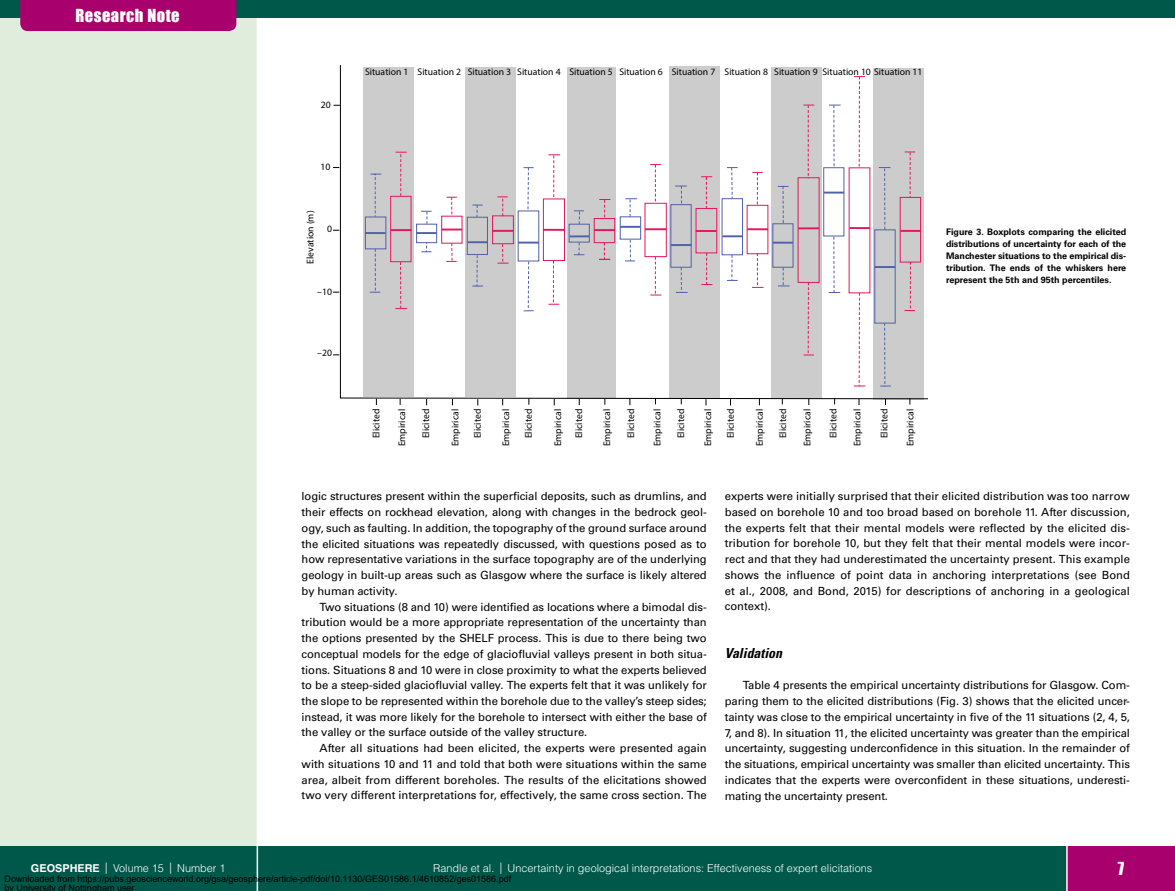
<style>
.page{position:relative;width:1175px;height:891px;background:#fff}
.page>*{position:absolute;margin:0;border:0;box-sizing:border-box;transform-origin:0 0}
.t1{font:16.5px "Impact";letter-spacing:.03em;color:#fff}
.t2{font:italic 700 condensed 13.8px "Univers LT Std";color:#000}
.t3{font:11.25px/15.8px "Univers LT Std";letter-spacing:-.01em;color:#000;text-align:justify}
.t4{font:300 10.8px "Helvetica LT Std";color:#fff}
.t5{font:9.75px "Myriad Pro";color:#000}
.t6{font:700 9px/12px "Univers LT Std";color:#000;text-align:justify}
.t7{font:9px/9px "Arial";color:#000}
.s1{font-weight:700}
.s2{font-size:11.25px}
</style>
<div class="page">
<div style="left:0;top:0;width:256px;height:891px;background:#e0ecdc"></div>
<div style="left:0;top:846px;width:1174px;height:45px;background:#00584a"></div>
<hr style="left:256px;top:0;width:2px;height:891px;background:#fff">
<div style="left:0;top:0;width:1174px;height:18px;background:#00584a"></div>
<div style="left:20px;top:0;width:216px;height:31px;background:#a8006c"></div>
<div style="left:1066px;top:846px;width:108px;height:45px;background:#a8006c"></div>
<hr style="left:1066px;top:846px;width:1px;height:45px;background:#fff">
<svg style="left:333px;top:65px;width:595px;height:335px"></svg>
<div style="left:365px;top:217px;width:21px;height:32px;border:1px solid #5061ab"></div>
<hr style="left:365px;top:232px;width:20px;height:2px;background:#5061ab">
<svg style="left:370px;top:174px;width:11px;height:43px"></svg>
<svg style="left:370px;top:249px;width:10px;height:44px"></svg>
<svg style="left:390px;top:167px;width:480px;height:126px"></svg>
<hr style="left:391px;top:229px;width:20px;height:2px;background:#e5175c">
<hr style="left:798px;top:227px;width:21px;height:2px;background:#e5175c">
<hr style="left:849px;top:227px;width:20px;height:2px;background:#e5175c">
<svg style="left:395px;top:152px;width:12px;height:44px"></svg>
<svg style="left:395px;top:262px;width:12px;height:47px"></svg>
<svg style="left:803px;top:105px;width:11px;height:73px"></svg>
<svg style="left:803px;top:282px;width:10px;height:74px"></svg>
<svg style="left:854px;top:76px;width:11px;height:92px"></svg>
<svg style="left:853px;top:293px;width:12px;height:93px"></svg>
<svg style="left:416px;top:154px;width:377px;height:157px"></svg>
<svg style="left:823px;top:105px;width:21px;height:188px"></svg>
<svg style="left:874px;top:167px;width:21px;height:220px;background:#c3c4c9"></svg>
<div style="left:900px;top:197px;width:20px;height:65px;border:1px solid #e5175c"></div>
<hr style="left:900px;top:230px;width:20px;height:2px;background:#e5175c">
<svg style="left:904px;top:262px;width:11px;height:49px"></svg>
<svg style="left:904px;top:152px;width:11px;height:46px"></svg>
<h1 class="t1" style="left:75px;top:3px;width:106px">Research Note</h1>
<p class="t5" style="left:321px;top:99px;width:11px">20</p>
<p class="t5" style="left:320px;top:161px;width:11px">10</p>
<p class="t5" style="left:304px;top:264px;width:55px;rotate:-90deg">Elevation (m)</p>
<p class="t5" style="left:327px;top:223px;width:6px">0</p>
<p class="t5" style="left:317px;top:285px;width:16px">–10</p>
<p class="t5" style="left:317px;top:347px;width:16px">–20</p>
<p class="t5" style="left:365px;top:66px;width:404px">Situation 1 Situation 2 Situation 3 Situation 4 Situation 5 Situation 6 Situation 7 Situation 8</p>
<p class="t5" style="left:774px;top:66px;width:150px">Situation 9 Situation 10 Situation 11</p>
<p class="t6" style="left:946px;top:226px;width:182px">Figure 3. Boxplots comparing the elicited distributions of uncertainty for each of the Manchester situations to the empirical dis&shy;tribution. The ends of the whiskers here represent the 5th and 95th percentiles.</p>
<p class="t5" style="left:370px;top:438px;width:31px;rotate:-90deg">Elicited</p>
<p class="t5" style="left:420px;top:438px;width:31px;rotate:-90deg">Elicited</p>
<p class="t5" style="left:471px;top:438px;width:31px;rotate:-90deg">Elicited</p>
<p class="t5" style="left:522px;top:438px;width:31px;rotate:-90deg">Elicited</p>
<p class="t5" style="left:573px;top:438px;width:31px;rotate:-90deg">Elicited</p>
<p class="t5" style="left:674px;top:438px;width:31px;rotate:-90deg">Elicited</p>
<p class="t5" style="left:777px;top:438px;width:31px;rotate:-90deg">Elicited</p>
<p class="t5" style="left:827px;top:438px;width:31px;rotate:-90deg">Elicited</p>
<p class="t5" style="left:601px;top:446px;width:39px;rotate:-90deg">Empirical</p>
<p class="t5" style="left:624px;top:438px;width:31px;rotate:-90deg">Elicited</p>
<p class="t5" style="left:724px;top:438px;width:31px;rotate:-90deg">Elicited</p>
<p class="t5" style="left:753px;top:446px;width:39px;rotate:-90deg">Empirical</p>
<p class="t5" style="left:878px;top:438px;width:31px;rotate:-90deg">Elicited</p>
<p class="t5" style="left:904px;top:446px;width:39px;rotate:-90deg">Empirical</p>
<p class="t5" style="left:449px;top:446px;width:39px;rotate:-90deg">Empirical</p>
<p class="t5" style="left:500px;top:446px;width:39px;rotate:-90deg">Empirical</p>
<p class="t5" style="left:552px;top:446px;width:39px;rotate:-90deg">Empirical</p>
<p class="t5" style="left:651px;top:446px;width:39px;rotate:-90deg">Empirical</p>
<p class="t5" style="left:702px;top:446px;width:39px;rotate:-90deg">Empirical</p>
<p class="t5" style="left:801px;top:446px;width:39px;rotate:-90deg">Empirical</p>
<p class="t5" style="left:851px;top:446px;width:39px;rotate:-90deg">Empirical</p>
<p class="t5" style="left:396px;top:446px;width:39px;rotate:-90deg">Empirical</p>
<p class="t3" style="left:302px;top:488px;width:407px">logic structures present within the superficial deposits, such as drumlins, and their effects on rockhead elevation, along with changes in the bedrock geol&shy;ogy, such as faulting. In addition, the topography of the ground surface around the elicited situations was repeatedly discussed, with questions posed as to how representative variations in the surface topography are of the underlying geology in built-up areas such as Glasgow where the surface is likely altered by human activity.</p>
<p class="t3" style="left:302px;top:599px;width:407px;text-indent:18px">Two situations (8 and 10) were identified as locations where a bimodal dis&shy;tribution would be a more appropriate representation of the uncertainty than the options presented by the SHELF process. This is due to there being two conceptual models for the edge of glaciofluvial valleys present in both situa&shy;tions. Situations 8 and 10 were in close proximity to what the experts believed to be a steep-sided glaciofluvial valley. The experts felt that it was unlikely for the slope to be represented within the borehole due to the valley’s steep sides; instead, it was more likely for the borehole to intersect with either the base of the valley or the surface outside of the valley structure.</p>
<p class="t3" style="left:302px;top:740px;width:407px;text-indent:18px">After all situations had been elicited, the experts were presented again with situations 10 and 11 and told that both were situations within the same area, albeit from different boreholes. The results of the elicitations showed two very different interpretations for, effectively, the same cross section. The</p>
<p class="t3" style="left:724px;top:488px;width:407px">experts were initially surprised that their elicited distribution was too narrow based on borehole 10 and too broad based on borehole 11. After discussion, the experts felt that their mental models were reflected by the elicited dis&shy;tribution for borehole 10, but they felt that their mental models were incor&shy;rect and that they had underestimated the uncertainty present. This example shows the influence of point data in anchoring interpretations (see Bond et al., 2008, and Bond, 2015) for descriptions of anchoring in a geological context).</p>
<p class="t2" style="left:724px;top:644px;width:59px">Validation</p>
<p class="t3" style="left:724px;top:677px;width:407px;text-indent:18px">Table 4 presents the empirical uncertainty distributions for Glasgow. Com&shy;paring them to the elicited distributions (Fig. 3) shows that the elicited uncer&shy;tainty was close to the empirical uncertainty in five of the 11 situations (2, 4, 5, 7, and 8). In situation 11, the elicited uncertainty was greater than the empirical uncertainty, suggesting underconfidence in this situation. In the remainder of the situations, empirical uncertainty was smaller than elicited uncertainty. This indicates that the experts were overconfident in these situations, underesti&shy;mating the uncertainty present.</p>
<p class="t4" style="left:433px;top:862px;width:63px">Randle et al.</p>
<h1 class="t1" style="left:1117px;top:856px;width:8px">7</h1>
<p class="t4" style="left:31px;top:862px;width:196px"><span class="s1">GEOSPHERE</span> <span class="s2">|</span> Volume 15 <span class="s2">|</span> Number 1</p>
<p class="t4" style="left:500px;top:862px;width:374px"><span class="s2">|</span> Uncertainty in geological interpretations: Effectiveness of expert elicitations</p>
<p class="t7" style="left:4px;top:875px;width:508px">Downloaded from https://pubs.geoscienceworld.org/gsa/geosphere/article-pdf/doi/10.1130/GES01586.1/4610852/ges01586.pdf by University of Nottingham user</p>
</div>
